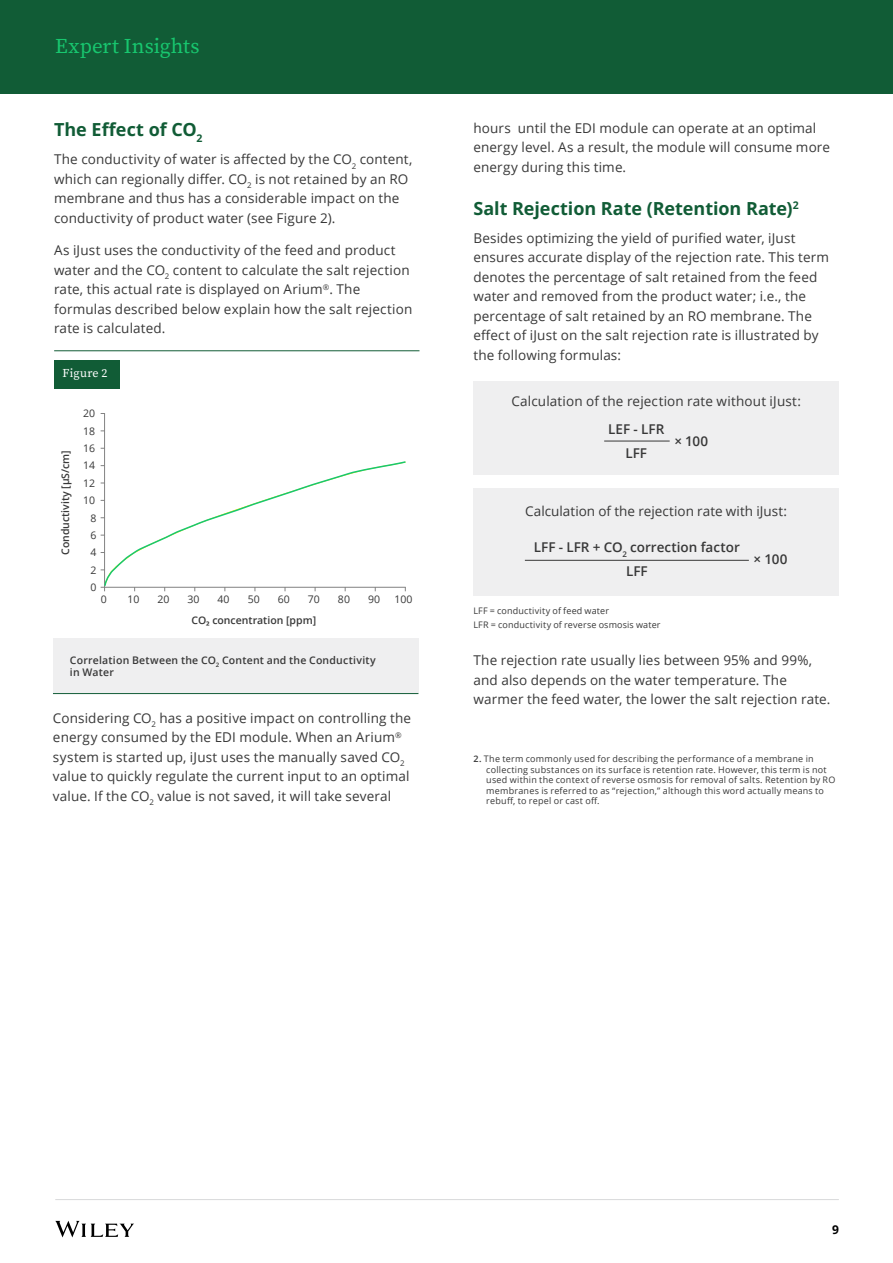
<style>
.page{position:relative;width:893px;height:1263px;background:#fff}
.page>*{position:absolute;margin:0;border:0;box-sizing:border-box;transform-origin:0 0}
.t1{font:21px "Source Serif Pro";letter-spacing:.005em;color:#18c76f}
.t2{font:700 18px "Open Sans";letter-spacing:-.005em;color:#115c36}
.t3{font:13.5px/19.5px "Open Sans";letter-spacing:.01em;color:#383838}
.t4{font:600 13.5px/23.7px "Open Sans";color:#383838;text-align:center}
.t5{font:12px "Source Serif Pro";letter-spacing:.015em;color:#fff}
.t6{font:700 12px "Open Sans";color:#000}
.t7{font:600 10.5px/12.6px "Open Sans";letter-spacing:.02em;color:#383838}
.t8{font:600 10.5px "Open Sans";color:#383838}
.t9{font:10.5px/17.4px "Open Sans";color:#383838;text-align:right}
.t10{font:9px/10.5px "Open Sans";letter-spacing:.025em;color:#383838}
.s1{font-family:"Myriad Pro"}
.s2{font-weight:600}
</style>
<div class="page">
<svg style="left:55px;top:1221px;width:79px;height:16px"></svg>
<hr style="left:55px;top:1199px;width:784px;height:1px;background:#d8d9da">
<div style="left:0;top:0;width:893px;height:94px;background:#115c36"></div>
<div style="left:473px;top:489px;width:366px;height:107px;background:#efeff0"></div>
<div style="left:473px;top:381px;width:366px;height:94px;background:#efeff0"></div>
<div style="left:53px;top:638px;width:365px;height:55px;background:#efeff0"></div>
<div style="left:54px;top:360px;width:66px;height:28px;background:#115c36"></div>
<hr style="left:54px;top:350px;width:365px;height:1px;background:#115c36">
<hr style="left:53px;top:693px;width:365px;height:1px;background:#115c36">
<hr style="left:604px;top:441px;width:66px;height:1px;background:#383838">
<hr style="left:525px;top:560px;width:224px;height:1px;background:#383838">
<svg style="left:101px;top:460px;width:305px;height:131px"></svg>
<h1 class="t1" style="left:55px;top:32px;width:146px">Expert Insights</h1>
<h2 class="t2" style="left:54px;top:117px;width:150px">The Effect of CO<sub>2</sub></h2>
<p class="t3" style="left:54px;top:149px;width:360px">The conductivity of water is affected by the CO<sub>2</sub> content, which can regionally differ. CO<sub>2</sub> is not retained by an RO membrane and thus has a considerable impact on the conductivity of product water (see Figure 2).</p>
<p class="t3" style="left:54px;top:240px;width:360px">As iJust uses the conductivity of the feed and product water and the CO<sub>2</sub> content to calculate the salt rejection rate, this actual rate is displayed on Arium<sup>®</sup>. The formulas described below explain how the salt rejection rate is calculated.</p>
<p class="t5" style="left:63px;top:365px;width:46px">Figure 2</p>
<p class="t8" style="left:58px;top:555px;width:107px;rotate:-90deg">Conductivity [µS/cm]</p>
<p class="t9" style="left:83px;top:404px;width:15px">20<br>18<br>16<br>14<br>12<br>10<br>8<br>6<br>4<br>2<br>0</p>
<p class="t9" style="left:101px;top:590px;width:8px">0</p>
<p class="t9" style="left:127px;top:590px;width:14px">10</p>
<p class="t9" style="left:157px;top:590px;width:14px">20</p>
<p class="t9" style="left:188px;top:590px;width:14px">30</p>
<p class="t9" style="left:218px;top:590px;width:14px">40</p>
<p class="t9" style="left:248px;top:590px;width:14px">50</p>
<p class="t9" style="left:278px;top:590px;width:14px">60</p>
<p class="t9" style="left:308px;top:590px;width:14px">70</p>
<p class="t9" style="left:338px;top:590px;width:14px">80</p>
<p class="t9" style="left:368px;top:590px;width:14px">90</p>
<p class="t9" style="left:395px;top:590px;width:20px">100</p>
<p class="t8" style="left:191px;top:613px;width:126px">CO<span class="s1">2</span> concentration [ppm]</p>
<p class="t7" style="left:70px;top:653px;width:307px">Correlation Between the CO<sub>2</sub> Content and the Conductivity in Water</p>
<p class="t3" style="left:53px;top:708px;width:360px">Considering CO<sub>2</sub> has a positive impact on controlling the energy consumed by the EDI module. When an Arium<sup>® </sup>system is started up, iJust uses the manually saved CO<sub>2 </sub>value to quickly regulate the current input to an optimal value. If the CO<sub>2</sub> value is not saved, it will take several</p>
<p class="t3" style="left:473px;top:118px;width:358px">hours until the EDI module can operate at an optimal energy level. As a result, the module will consume more energy during this time.</p>
<h2 class="t2" style="left:473px;top:196px;width:327px">Salt Rejection Rate (Retention Rate)<sup>2</sup></h2>
<p class="t3" style="left:473px;top:228px;width:357px">Besides optimizing the yield of purified water, iJust ensures accurate display of the rejection rate. This term denotes the percentage of salt retained from the feed water and removed from the product water; i.e., the percentage of salt retained by an RO membrane. The effect of iJust on the salt rejection rate is illustrated by the following formulas:</p>
<p class="t3" style="left:511px;top:391px;width:291px">Calculation of the rejection rate without iJust:</p>
<p class="t4" style="left:608px;top:417px;width:58px">LEF - LFR<br>LFF</p>
<p class="t4" style="left:674px;top:429px;width:35px">× 100</p>
<p class="t3" style="left:525px;top:501px;width:263px">Calculation of the rejection rate with iJust:</p>
<p class="t4" style="left:534px;top:535px;width:207px">LFF - LFR + CO<sub>2</sub> correction factor<br>LFF</p>
<p class="t10" style="left:473px;top:603px;width:189px;line-height:14.7px">LFF = conductivity of feed water<br>LFR = conductivity of reverse osmosis water</p>
<p class="t4" style="left:754px;top:547px;width:35px">× 100</p>
<p class="t3" style="left:473px;top:650px;width:358px">The rejection rate usually lies between 95% and 99%, and also depends on the water temperature. The warmer the feed water, the lower the salt rejection rate.</p>
<p class="t10" style="left:486px;top:753px;width:351px;text-indent:-13px"><span class="s2">2.</span> The term commonly used for describing the performance of a membrane in collecting substances on its surface is retention rate. However, this term is not used within the context of reverse osmosis for removal of salts. Retention by RO membranes is referred to as “rejection,” although this word actually means to rebuff, to repel or cast off.</p>
<p class="t6" style="left:832px;top:1221px;width:8px">9</p>
</div>
